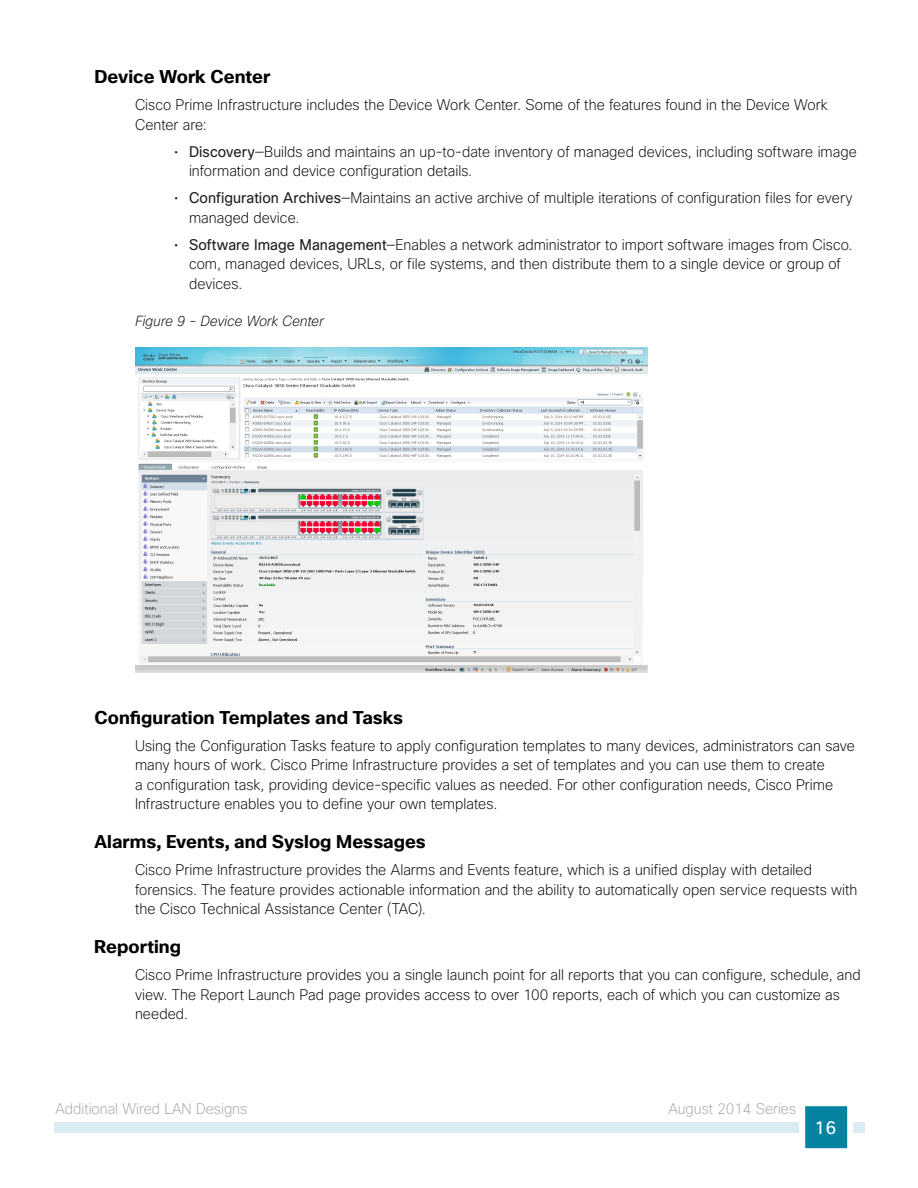
<style>
.page{position:relative;width:918px;height:1188px;background:#fff}
.page>*{position:absolute;margin:0;border:0;box-sizing:border-box;transform-origin:0 0}
.t1{font:700 18px "Cisco Sans";letter-spacing:.005em;color:#000}
.t2{font:18px "Cisco Sans";color:#fff}
.t3{font:200 15px/19.5px "Cisco Sans";letter-spacing:.005em;color:#000;scale:.95 1}
.t4{font:200 15px "Cisco Sans";color:#a6a5a5;scale:.95 1}
.t5{font:italic 200 14.25px "Cisco Sans";letter-spacing:.005em;color:#000;scale:.95 1}
.s1{font-weight:400;color:#231f20}
</style>
<div class="page">
<div style="left:54px;top:1122px;width:811px;height:11px;background:#daecf1"></div>
<svg style="left:799px;top:1106px;width:54px;height:43px"></svg>
<img style="left:135px;top:348px;width:513px;height:325px">
<p class="t1" style="left:94px;top:66px;width:177px">Device Work Center</p>
<p class="t3" style="left:135px;top:95px;width:731px">Cisco Prime Infrastructure includes the Device Work Center. Some of the features found in the Device Work<br>Center are:</p>
<p class="t3" style="left:189px;top:142px;width:705px;text-indent:-15px">• <span class="s1">Discovery</span>—Builds and maintains an up-to-date inventory of managed devices, including software image information and device configuration details.</p>
<p class="t3" style="left:189px;top:188px;width:700px;text-indent:-15px">• <span class="s1">Configuration Archives</span>—Maintains an active archive of multiple iterations of configuration files for every managed device.</p>
<p class="t3" style="left:189px;top:235px;width:700px;text-indent:-15px">• <span class="s1">Software Image Management</span>—Enables a network administrator to import software images from Cisco. com, managed devices, URLs, or file systems, and then distribute them to a single device or group of devices.</p>
<p class="t5" style="left:135px;top:312px;width:200px">Figure 9 - Device Work Center</p>
<p class="t1" style="left:94px;top:706px;width:310px">Configuration Templates and Tasks</p>
<p class="t3" style="left:135px;top:736px;width:759px">Using the Configuration Tasks feature to apply configuration templates to many devices, administrators can save many hours of work. Cisco Prime Infrastructure provides a set of templates and you can use them to create<br>a configuration task, providing device-specific values as needed. For other configuration needs, Cisco Prime Infrastructure enables you to define your own templates.</p>
<p class="t1" style="left:94px;top:831px;width:333px">Alarms, Events, and Syslog Messages</p>
<p class="t3" style="left:135px;top:860px;width:762px">Cisco Prime Infrastructure provides the Alarms and Events feature, which is a unified display with detailed forensics. The feature provides actionable information and the ability to automatically open service requests with the Cisco Technical Assistance Center (TAC).</p>
<p class="t1" style="left:94px;top:936px;width:88px">Reporting</p>
<p class="t3" style="left:135px;top:965px;width:765px">Cisco Prime Infrastructure provides you a single launch point for all reports that you can configure, schedule, and view. The Report Launch Pad page provides access to over 100 reports, each of which you can customize as needed.</p>
<p class="t4" style="left:56px;top:1099px;width:203px">Additional Wired LAN Designs</p>
<p class="t4" style="left:668px;top:1099px;width:136px">August 2014 Series</p>
<p class="t2" style="left:815px;top:1116px;width:23px">16</p>
</div>
